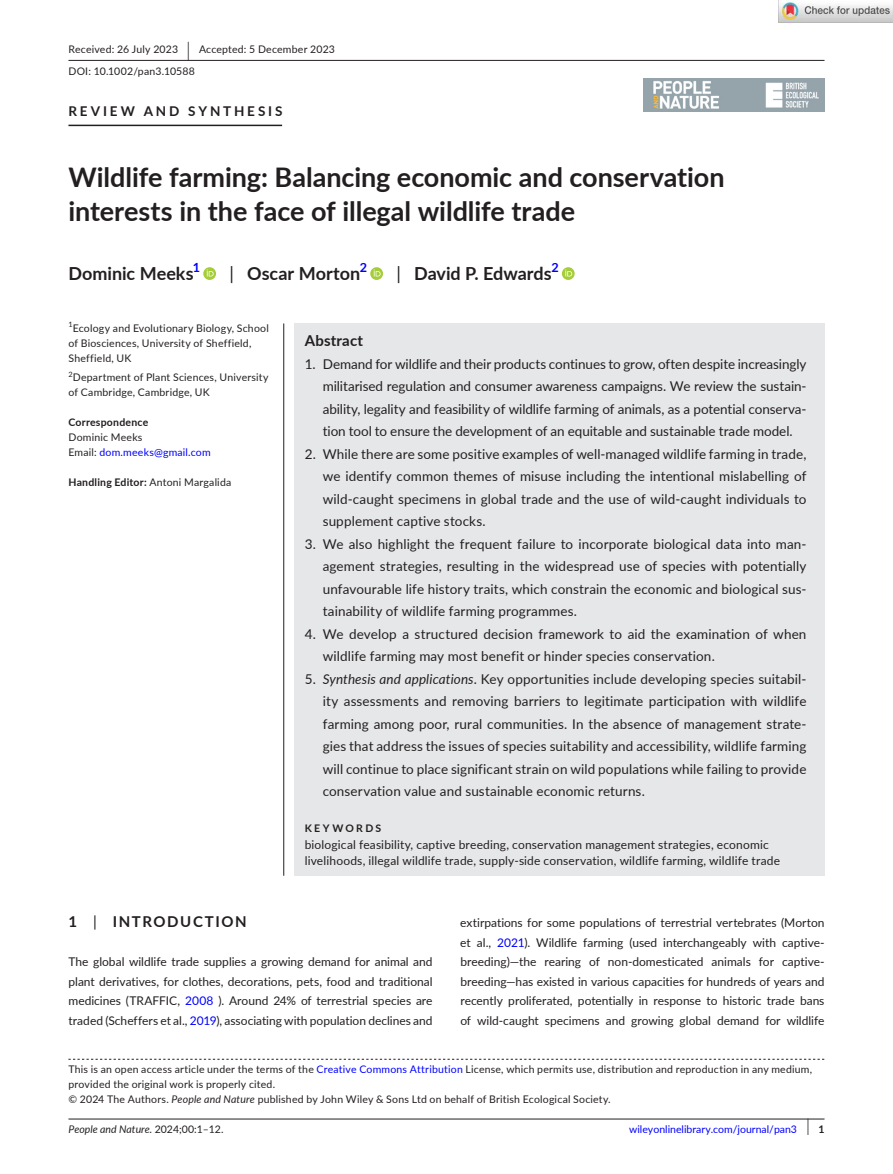
<style>
.page{position:relative;width:893px;height:1174px;background:#fff}
.page>*{position:absolute;margin:0;border:0;box-sizing:border-box;transform-origin:0 0}
.t1{font:700 27px/34.5px "Lato";letter-spacing:-.005em;color:#231f20}
.t2{font:700 18px "Lato";color:#231f20}
.t3{font:700 15px "Lato";letter-spacing:.1em;color:#231f20}
.t4{font:700 15px "Lato";letter-spacing:.015em;color:#231f20}
.t5{font:13.5px/22.5px "Lato";letter-spacing:.01em;color:#231f20;text-align:justify}
.t6{font:700 13.5px "Lato";letter-spacing:.21em;color:#231f20}
.t7{font:12px/19.5px "Lato";letter-spacing:.01em;color:#231f20;text-align:justify}
.t8{font:10.5px/15px "Lato";letter-spacing:.02em;color:#231f20}
.t9{font:700 10.5px "Lato";letter-spacing:.02em;color:#231f20}
.t10{font:10.5px "Lato";color:#00f}
.t11{font:10.5px/15px "Lato";letter-spacing:.02em;color:#00f}
.t12{font:italic 10.5px "Lato";color:#231f20}
.t13{font:700 10.5px "Lato";letter-spacing:.22em;color:#231f20}
.t14{font:7.35px "Lato";color:#231f20}
.s1{font-size:19.65px}
.s2{font-weight:400}
.s3{color:#231f20}
.s4{font-style:italic}
.s5{color:#00f}
.s6{font-style:normal}
.s7{font-size:17.4px;color:#231f20}
.s8{font-weight:700;color:#231f20}
</style>
<div class="page">
<hr style="left:68px;top:1118px;width:756px;height:1px;background:#231f20">
<img style="left:644px;top:79px;width:180px;height:33px">
<hr style="left:68px;top:60px;width:756px;height:1px;background:#231f20">
<hr style="left:68px;top:125px;width:214px;height:1px;background:#231f20">
<svg style="left:203px;top:267px;width:13px;height:13px"></svg>
<svg style="left:207px;top:269px;width:7px;height:7px"></svg>
<svg style="left:370px;top:267px;width:13px;height:13px"></svg>
<svg style="left:374px;top:269px;width:7px;height:7px"></svg>
<svg style="left:562px;top:267px;width:13px;height:13px"></svg>
<svg style="left:565px;top:269px;width:7px;height:7px"></svg>
<svg style="left:68px;top:1058px;width:756px;height:1px"></svg>
<div style="left:294px;top:323px;width:530px;height:552px;background:#e6e7e9"></div>
<hr style="left:283px;top:323px;width:1px;height:552px;background:#231f20">
<img style="left:779px;top:0;width:114px;height:22px">
<p class="t8" style="left:68px;top:38px;width:268px;line-height:21.8px">Received: 26 July 2023 <span class="s1">|</span> Accepted: 5 December 2023<br>DOI: 10.1002/pan3.10588</p>
<p class="t6" style="left:68px;top:102px;width:216px">REVIEW AND SYNTHESIS</p>
<h1 class="t1" style="left:68px;top:159px;width:658px">Wildlife farming: Balancing economic and conservation interests in the face of illegal wildlife trade</h1>
<h2 class="t2" style="left:68px;top:260px;width:133px">Dominic Meeks<sup>1</sup></h2>
<h2 class="t2" style="left:230px;top:260px;width:139px"><span class="s2">|</span> Oscar Morton<sup>2</sup></h2>
<h2 class="t2" style="left:396px;top:260px;width:164px"><span class="s2">|</span> David P. Edwards<sup>2</sup></h2>
<p class="t14" style="left:68px;top:321px;width:6px">1</p>
<p class="t8" style="left:68px;top:321px;width:202px;text-indent:4px">Ecology and Evolutionary Biology, School of Biosciences, University of Sheffield,<br>Sheffield, UK</p>
<p class="t14" style="left:68px;top:371px;width:6px">2</p>
<p class="t8" style="left:68px;top:370px;width:202px;text-indent:4px">Department of Plant Sciences, University of Cambridge, Cambridge, UK</p>
<p class="t9" style="left:68px;top:415px;width:81px">Correspondence</p>
<p class="t11" style="left:68px;top:430px;width:144px"><span class="s3">Dominic Meeks<br>Email:</span> dom.meeks@gmail.com</p>
<p class="t9" style="left:68px;top:475px;width:164px">Handling Editor: <span class="s2">Antoni Margalida</span></p>
<p class="t4" style="left:305px;top:329px;width:60px">Abstract</p>
<p class="t5" style="left:323px;top:352px;width:485px;text-indent:-18px">1. Demand for wildlife and their products continues to grow, often despite increasingly militarised regulation and consumer awareness campaigns. We review the sustain&shy;ability, legality and feasibility of wildlife farming of animals, as a potential conserva&shy;tion tool to ensure the development of an equitable and sustainable trade model.</p>
<p class="t5" style="left:323px;top:443px;width:485px;text-indent:-18px">2. While there are some positive examples of well- managed wildlife farming in trade, we identify common themes of misuse including the intentional mislabelling of wild- caught specimens in global trade and the use of wild- caught individuals to supplement captive stocks.</p>
<p class="t5" style="left:323px;top:533px;width:485px;text-indent:-18px">3. We also highlight the frequent failure to incorporate biological data into man&shy;agement strategies, resulting in the widespread use of species with potentially unfavourable life history traits, which constrain the economic and biological sus&shy;tainability of wildlife farming programmes.</p>
<p class="t5" style="left:323px;top:623px;width:485px;text-indent:-18px">4. We develop a structured decision framework to aid the examination of when wildlife farming may most benefit or hinder species conservation.</p>
<p class="t5" style="left:323px;top:667px;width:485px;text-indent:-18px">5. <span class="s4">Synthesis and applications</span>. Key opportunities include developing species suitabil&shy;ity assessments and removing barriers to legitimate participation with wildlife farming among poor, rural communities. In the absence of management strate&shy;gies that address the issues of species suitability and accessibility, wildlife farming will continue to place significant strain on wild populations while failing to provide conservation value and sustainable economic returns.</p>
<p class="t13" style="left:305px;top:820px;width:78px">KEYWORDS</p>
<p class="t7" style="left:305px;top:836px;width:477px;line-height:16.5px">biological feasibility, captive breeding, conservation management strategies, economic livelihoods, illegal wildlife trade, supply- side conservation, wildlife farming, wildlife trade</p>
<p class="t3" style="left:68px;top:911px;width:180px">1 <span class="s2">|</span> INTRODUCTION</p>
<p class="t7" style="left:68px;top:952px;width:366px">The global wildlife trade supplies a growing demand for animal and plant derivatives, for clothes, decorations, pets, food and traditional medicines (TRAFFIC, <span class="s5">2008</span> ). Around 24% of terrestrial species are traded (Scheffers et al., <span class="s5">2019</span>), associating with population declines and</p>
<p class="t7" style="left:460px;top:913px;width:366px">extirpations for some populations of terrestrial vertebrates (Morton et al., <span class="s5">2021</span>). Wildlife farming (used interchangeably with captive&shy;breeding)—the rearing of non- domesticated animals for captive&shy;breeding—has existed in various capacities for hundreds of years and recently proliferated, potentially in response to historic trade bans of wild- caught specimens and growing global demand for wildlife</p>
<p class="t8" style="left:68px;top:1062px;width:745px">This is an open access article under the terms of the <span class="s5">Creative Commons Attribution</span> License, which permits use, distribution and reproduction in any medium, provided the original work is properly cited.<br>© 2024 The Authors. <span class="s4">People and Nature</span> published by John Wiley &amp; Sons Ltd on behalf of British Ecological Society.</p>
<p class="t12" style="left:68px;top:1124px;width:157px">People and Nature. <span class="s6">2024;00:1–12.</span></p>
<p class="t10" style="left:629px;top:1124px;width:197px">wileyonlinelibrary.com/journal/pan3 <span class="s7">|</span> <span class="s8">1</span></p>
</div>
